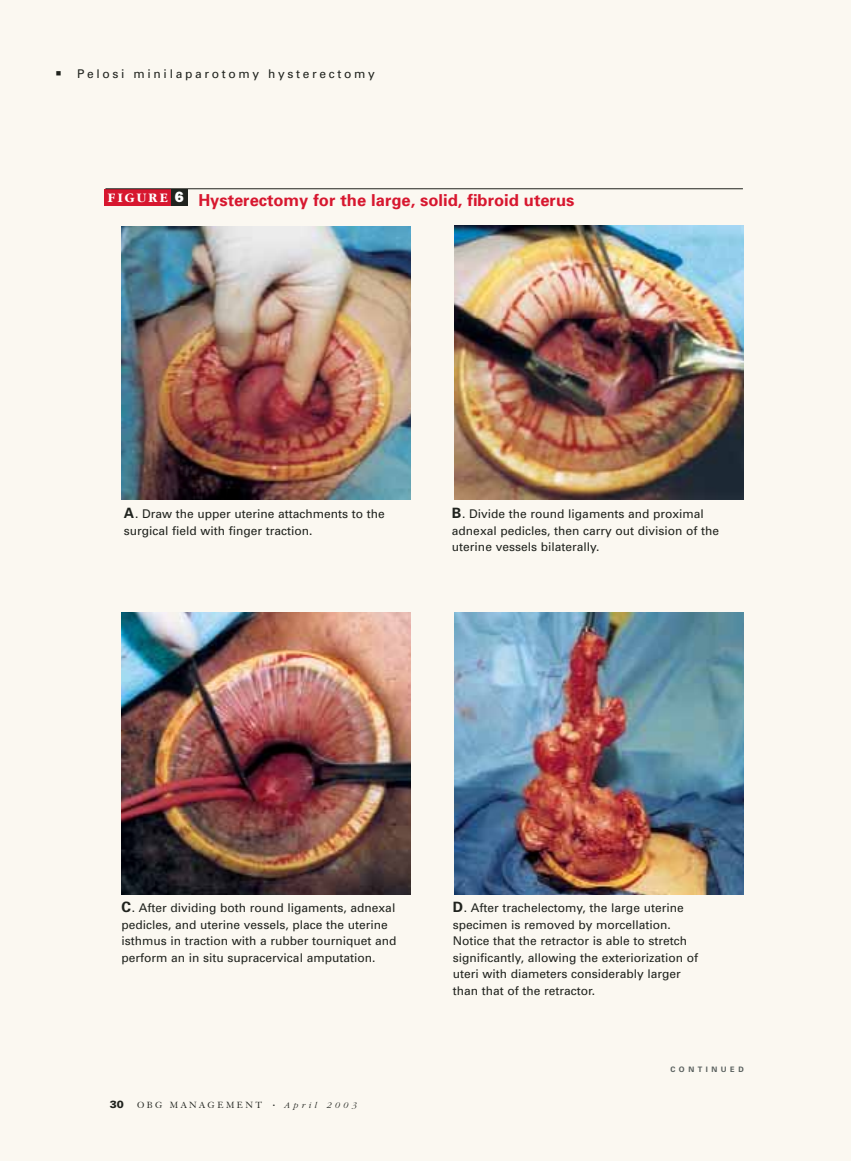
<style>
.page{position:relative;width:851px;height:1161px;background:#fff}
.page>*{position:absolute;margin:0;border:0;box-sizing:border-box;transform-origin:0 0}
.t1{font:700 16.5px "Univers";color:#d7172f}
.t2{font:12px/16.5px "Univers";color:#20231e}
.t3{font:12px "Univers";letter-spacing:.22em;color:#20231e}
.t4{font:900 10.5px "Univers";color:#20231e}
.t5{font:9.75px "Elegant Garamond BT";letter-spacing:.25em;color:#20231e}
.t6{font:700 7.5px "Univers";letter-spacing:.47em;color:#575e5c}
.s1{font-weight:700;font-size:14.25px}
.s2{font-family:"Janson Text";font-size:4.5px}
.s3{font-family:"Garamond";font-weight:300;font-style:italic;font-size:9px}
</style>
<div class="page">
<div style="left:0;top:0;width:850px;height:1161px;background:#fbf8f1"></div>
<img style="left:122px;top:227px;width:288px;height:273px">
<div style="left:105px;top:189px;width:66px;height:17px;background:#d7172f"></div>
<div style="left:171px;top:189px;width:17px;height:17px;background:#20231e"></div>
<hr style="left:105px;top:189px;width:637px;height:1px;background:#20231e">
<img style="left:454px;top:225px;width:289px;height:274px">
<img style="left:122px;top:613px;width:288px;height:281px">
<img style="left:454px;top:613px;width:289px;height:281px">
<p class="t3" style="left:77px;top:69px;width:299px">Pelosi minilaparotomy hysterectomy</p>
<h1 class="t1" style="left:108px;top:194px;width:468px"><sup>F</sup> <sup>I</sup> <sup>G</sup> <sup>U</sup> <sup>R</sup> <sup>E</sup> <sup>6</sup> Hysterectomy for the large, solid, fibroid uterus</h1>
<p class="t2" style="left:124px;top:507px;width:262px"><span class="s1">A</span>. Draw the upper uterine attachments to the surgical field with finger traction.</p>
<p class="t2" style="left:452px;top:507px;width:269px"><span class="s1">B</span>. Divide the round ligaments and proximal adnexal pedicles, then carry out division of the uterine vessels bilaterally.</p>
<p class="t2" style="left:121px;top:901px;width:276px"><span class="s1">C</span>. After dividing both round ligaments, adnexal pedicles, and uterine vessels, place the uterine isthmus in traction with a rubber tourniquet and perform an in situ supracervical amputation.</p>
<p class="t2" style="left:453px;top:901px;width:247px"><span class="s1">D</span>. After trachelectomy, the large uterine specimen is removed by morcellation.<br>Notice that the retractor is able to stretch significantly, allowing the exteriorization of uteri with diameters considerably larger than that of the retractor.</p>
<p class="t4" style="left:110px;top:1100px;width:16px">30</p>
<p class="t5" style="left:137px;top:1101px;width:221px">OBG MANAGEMENT <span class="s2">•</span> <span class="s3">April 2003</span></p>
<p class="t6" style="left:670px;top:1066px;width:75px">CONTINUED</p>
</div>
